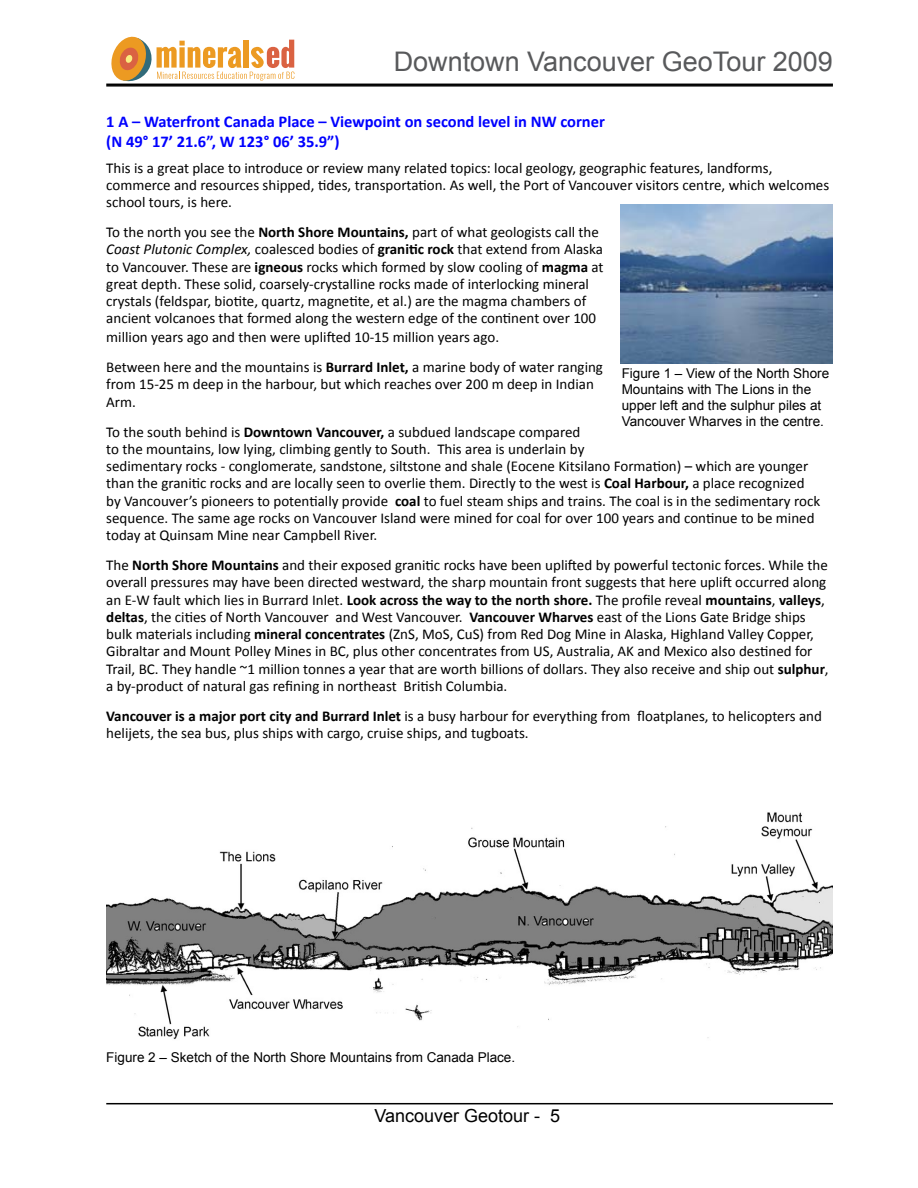
<style>
.page{position:relative;width:918px;height:1188px;background:#fff}
.page>*{position:absolute;margin:0;border:0;box-sizing:border-box;transform-origin:0 0}
.t1{font:27px "Arial";color:#58595b}
.t2{font:18px "Arial";color:#000}
.t3{font:700 16.5px/19.8px "Calibri";color:#00f}
.t4{font:15px/17.2px "Calibri";color:#000}
.t5{font:13.5px/16.2px "Arial";color:#000}
.s1{font-weight:700}
.s2{font-style:italic}
</style>
<div class="page">
<hr style="left:106px;top:84px;width:727px;height:1px;background:#000">
<hr style="left:106px;top:85px;width:727px;height:2px;background:#000">
<hr style="left:106px;top:1103px;width:727px;height:1px;background:#000">
<svg style="left:111px;top:36px;width:183px;height:46px"></svg>
<img style="left:620px;top:205px;width:213px;height:159px">
<img style="left:106px;top:812px;width:727px;height:228px">
<h1 class="t1" style="left:394px;top:44px;width:441px">Downtown Vancouver GeoTour 2009</h1>
<p class="t3" style="left:106px;top:111px;width:500px">1 A – Waterfront Canada Place – Viewpoint on second level in NW corner (N 49° 17’ 21.6”, W 123° 06’ 35.9”)</p>
<p class="t4" style="left:106px;top:158px;width:725px">This is a great place to introduce or review many related topics: local geology, geographic features, landforms, commerce and resources shipped, tides, transportation. As well, the Port of Vancouver visitors centre, which welcomes school tours, is here.</p>
<p class="t4" style="left:106px;top:223px;width:499px">To the north you see the <span class="s1">North Shore Mountains,</span> part of what geologists call the <span class="s2">Coast Plutonic Complex,</span> coalesced bodies of <span class="s1">granitic rock</span> that extend from Alaska to Vancouver. These are <span class="s1">igneous</span> rocks which formed by slow cooling of <span class="s1">magma</span> at great depth. These solid, coarsely-crystalline rocks made of interlocking mineral crystals (feldspar, biotite, quartz, magnetite, et al.) are the magma chambers of ancient volcanoes that formed along the western edge of the continent over 100</p>
<p class="t4" style="left:106px;top:321px;width:498px;line-height:30px">million years ago and then were uplifted 10-15 million years ago.<br>Between here and the mountains is <span class="s1">Burrard Inlet,</span> a marine body of water ranging</p>
<p class="t4" style="left:106px;top:375px;width:489px">from 15-25 m deep in the harbour, but which reaches over 200 m deep in Indian<br>Arm.</p>
<p class="t4" style="left:106px;top:422px;width:715px">To the south behind is <span class="s1">Downtown Vancouver,</span> a subdued landscape compared<br>to the mountains, low lying, climbing gently to South. This area is underlain by<br>sedimentary rocks - conglomerate, sandstone, siltstone and shale (Eocene Kitsilano Formation) – which are younger than the granitic rocks and are locally seen to overlie them. Directly to the west is <span class="s1">Coal Harbour,</span> a place recognized by Vancouver’s pioneers to potentially provide <span class="s1">coal</span> to fuel steam ships and trains. The coal is in the sedimentary rock sequence. The same age rocks on Vancouver Island were mined for coal for over 100 years and continue to be mined today at Quinsam Mine near Campbell River.</p>
<p class="t4" style="left:106px;top:556px;width:724px">The <span class="s1">North Shore Mountains</span> and their exposed granitic rocks have been uplifted by powerful tectonic forces. While the overall pressures may have been directed westward, the sharp mountain front suggests that here uplift occurred along an E-W fault which lies in Burrard Inlet. <span class="s1">Look across the way to the north shore.</span> The profile reveal <span class="s1">mountains</span>, <span class="s1">valleys</span>, <span class="s1">deltas</span>, the cities of North Vancouver and West Vancouver. <span class="s1">Vancouver Wharves</span> east of the Lions Gate Bridge ships bulk materials including <span class="s1">mineral concentrates</span> (ZnS, MoS, CuS) from Red Dog Mine in Alaska, Highland Valley Copper, Gibraltar and Mount Polley Mines in BC, plus other concentrates from US, Australia, AK and Mexico also destined for Trail, BC. They handle ~1 million tonnes a year that are worth billions of dollars. They also receive and ship out <span class="s1">sulphur</span>, a by-product of natural gas refining in northeast British Columbia.</p>
<p class="t4" style="left:106px;top:706px;width:717px"><span class="s1">Vancouver is a major port city and Burrard Inlet</span> is a busy harbour for everything from floatplanes, to helicopters and helijets, the sea bus, plus ships with cargo, cruise ships, and tugboats.</p>
<p class="t5" style="left:622px;top:365px;width:209px">Figure 1 – View of the North Shore<br>Mountains with The Lions in the upper left and the sulphur piles at<br>Vancouver Wharves in the centre.</p>
<p class="t5" style="left:106px;top:1049px;width:410px">Figure 2 – Sketch of the North Shore Mountains from Canada Place.</p>
<p class="t2" style="left:374px;top:1104px;width:187px">Vancouver Geotour - 5</p>
</div>
